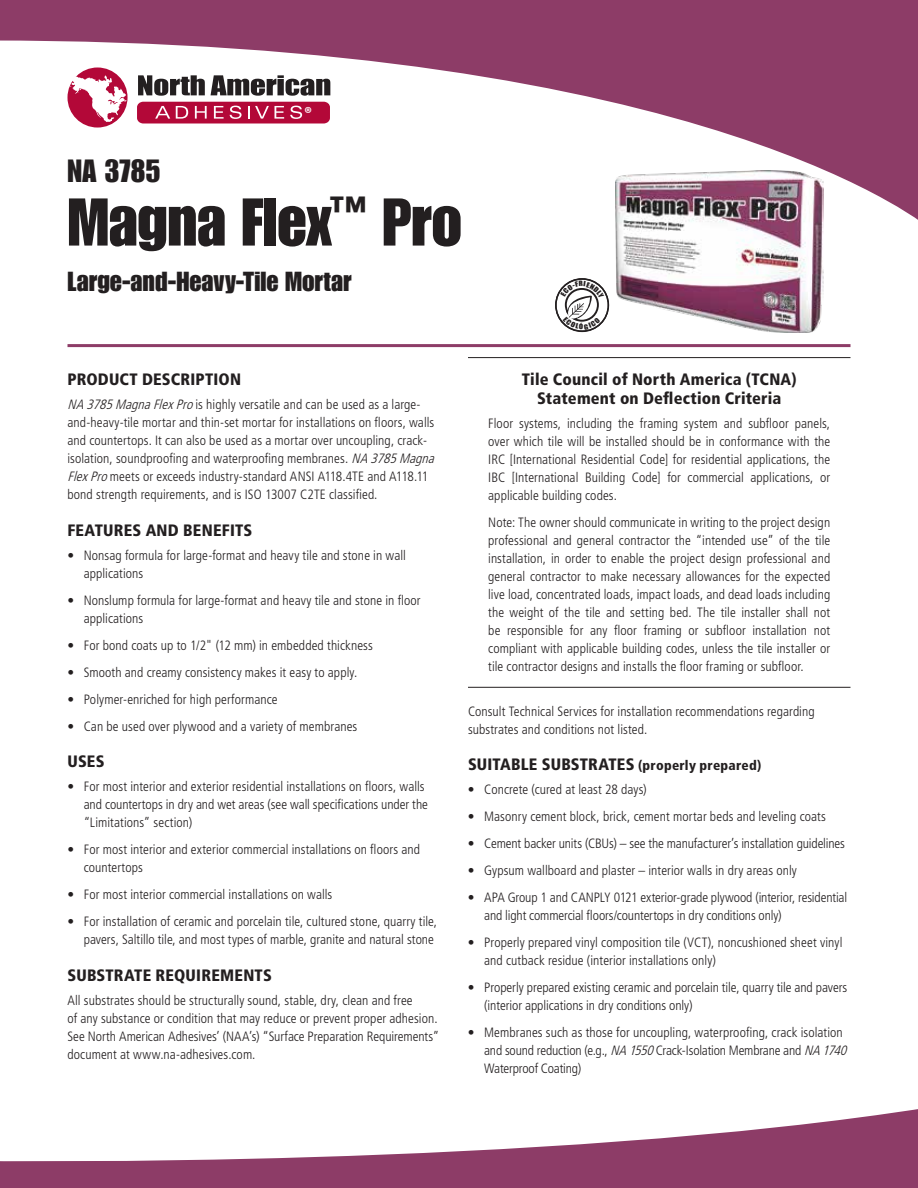
<style>
.page{position:relative;width:918px;height:1188px;background:#fff}
.page>*{position:absolute;margin:0;border:0;box-sizing:border-box;transform-origin:0 0}
.t1{font:66px "Impact LT Std";letter-spacing:-.01em;color:#231f20}
.t2{font:31.5px "Impact LT Std";letter-spacing:-.01em;color:#231f20}
.t3{font:27px "Impact LT Std";color:#231f20}
.t4{font:700 17.7px "Myriad Pro";color:#fff}
.t5{font:900 condensed 16.5px/18.8px "Frutiger LT Std";letter-spacing:.01em;color:#231f20;text-align:center}
.t6{font:300 condensed 13.5px/18px "Frutiger LT Std";letter-spacing:.005em;color:#231f20}
.s1{font-style:italic}
.s2{font-size:13.5px}
</style>
<div class="page">
<svg style="left:0;top:0;width:918px;height:230px;fill:#8d3c67"></svg>
<hr style="left:468px;top:357px;width:382px;height:1px;background:#231f20">
<hr style="left:468px;top:687px;width:382px;height:1px;background:#231f20">
<svg style="left:0;top:1109px;width:918px;height:79px;fill:#8d3c67"></svg>
<div style="left:68px;top:68px;width:60px;height:60px;background:#b30838;border-radius:50%"></div>
<svg style="left:63px;top:75px;width:308px;height:155px"></svg>
<svg style="left:378px;top:192px;width:89px;height:38px"></svg>
<svg style="left:556px;top:279px;width:52px;height:52px"></svg>
<div style="left:555px;top:278px;width:54px;height:54px;border:1px solid #231f20;border-radius:50%"></div>
<hr style="left:68px;top:344px;width:782px;height:3px;background:#8d3c67">
<img style="left:616px;top:170px;width:208px;height:162px">
<svg style="left:560px;top:281px;width:44px;height:49px"></svg>
<h2 class="t2" style="left:68px;top:153px;width:95px">NA 3785</h2>
<h3 class="t4" style="left:304px;top:101px;width:10px">®</h3>
<h1 class="t1" style="left:68px;top:184px;width:396px">Magna Flex<sup>™</sup> Pro</h1>
<h3 class="t3" style="left:68px;top:266px;width:286px">Large-and-Heavy-Tile Mortar</h3>
<p class="t5" style="left:68px;top:370px;width:175px">PRODUCT DESCRIPTION</p>
<p class="t6" style="left:67px;top:395px;width:372px"><span class="s1">NA3785MagnaFlexPro</span>is highly versatile and can be used as a large&shy;and-heavy-tile mortar and thin-set mortar for installations on floors, walls and countertops. It can also be used as a mortar over uncoupling, crack&shy;isolation, soundproofing and waterproofing membranes. <span class="s1">NA3785Magna FlexPro</span>meets or exceeds industry-standard ANSI A118.4TE and A118.11 bond strength requirements, and is ISO 13007 C2TE classified.</p>
<p class="t5" style="left:68px;top:521px;width:186px">FEATURES AND BENEFITS</p>
<p class="t6" style="left:84px;top:546px;width:324px;text-indent:-16px">• Nonsag formula for large-format and heavy tile and stone in wall applications</p>
<p class="t6" style="left:84px;top:591px;width:338px;text-indent:-16px">• Nonslump formula for large-format and heavy tile and stone in floor applications</p>
<p class="t6" style="left:68px;top:636px;width:307px">• For bond coats up to 1/2" (12 mm) in embedded thickness</p>
<p class="t6" style="left:68px;top:663px;width:292px">• Smooth and creamy consistency makes it easy to apply.</p>
<p class="t6" style="left:68px;top:690px;width:212px">• Polymer-enriched for high performance</p>
<p class="t6" style="left:68px;top:717px;width:291px">• Can be used over plywood and a variety of membranes</p>
<p class="t5" style="left:68px;top:752px;width:39px">USES</p>
<p class="t6" style="left:84px;top:778px;width:346px;text-indent:-16px">• For most interior and exterior residential installations on floors, walls and countertops in dry and wet areas (see wall specifications under the “Limitations” section)</p>
<p class="t6" style="left:84px;top:841px;width:338px;text-indent:-16px">• For most interior and exterior commercial installations on floors and countertops</p>
<p class="t6" style="left:68px;top:886px;width:266px">• For most interior commercial installations on walls</p>
<p class="t6" style="left:68px;top:913px;width:371px;text-align:right">• For installation of ceramic and porcelain tile, cultured stone, quarry tile, pavers, Saltillo tile, and most types of marble, granite and natural stone</p>
<p class="t5" style="left:68px;top:966px;width:206px">SUBSTRATE REQUIREMENTS</p>
<p class="t6" style="left:68px;top:992px;width:373px">All substrates should be structurally sound, stable, dry, clean and free<br>of any substance or condition that may reduce or prevent proper adhesion.<br>See North American Adhesives’ (NAA’s) “Surface Preparation Requirements” document at www.na-adhesives.com.</p>
<p class="t5" style="left:522px;top:370px;width:276px">Tile Council of North America (TCNA)<br>Statement on Deflection Criteria</p>
<p class="t6" style="left:488px;top:414px;width:344px;text-align:justify">Floor systems, including the framing system and subfloor panels, over which tile will be installed should be in conformance with the IRC [International Residential Code] for residential applications, the IBC [International Building Code] for commercial applications, or applicable building codes.</p>
<p class="t6" style="left:488px;top:513px;width:344px;text-align:justify">Note: The owner should communicate in writing to the project design professional and general contractor the “intended use” of the tile installation, in order to enable the project design professional and general contractor to make necessary allowances for the expected live load, concentrated loads, impact loads, and dead loads including the weight of the tile and setting bed. The tile installer shall not be responsible for any floor framing or subfloor installation not compliant with applicable building codes, unless the tile installer or tile contractor designs and installs the floor framing or subfloor.</p>
<p class="t6" style="left:468px;top:702px;width:348px">Consult Technical Services for installation recommendations regarding substrates and conditions not listed.</p>
<p class="t5" style="left:468px;top:755px;width:295px">SUITABLE SUBSTRATES <span class="s2">(properly prepared)</span></p>
<p class="t6" style="left:468px;top:781px;width:180px">• Concrete (cured at least 28 days)</p>
<p class="t6" style="left:468px;top:808px;width:360px">• Masonry cement block, brick, cement mortar beds and leveling coats</p>
<p class="t6" style="left:468px;top:835px;width:378px">• Cement backer units (CBUs) – see the manufacturer’s installation guidelines</p>
<p class="t6" style="left:468px;top:862px;width:330px">• Gypsum wallboard and plaster – interior walls in dry areas only</p>
<p class="t6" style="left:484px;top:889px;width:364px;text-indent:-16px">• APA Group 1 and CANPLY 0121 exterior-grade plywood (interior, residential and light commercial floors/countertops in dry conditions only)</p>
<p class="t6" style="left:484px;top:934px;width:360px;text-indent:-16px">• Properly prepared vinyl composition tile (VCT), noncushioned sheet vinyl and cutback residue (interior installations only)</p>
<p class="t6" style="left:484px;top:979px;width:365px;text-indent:-16px">• Properly prepared existing ceramic and porcelain tile, quarry tile and pavers (interior applications in dry conditions only)</p>
<p class="t6" style="left:484px;top:1024px;width:368px;text-indent:-16px">• Membranes such as those for uncoupling, waterproofing, crack isolation and sound reduction (e.g., <span class="s1">NA1550</span>Crack-Isolation Membrane and <span class="s1">NA1740<br></span>Waterproof Coating)</p>
</div>
